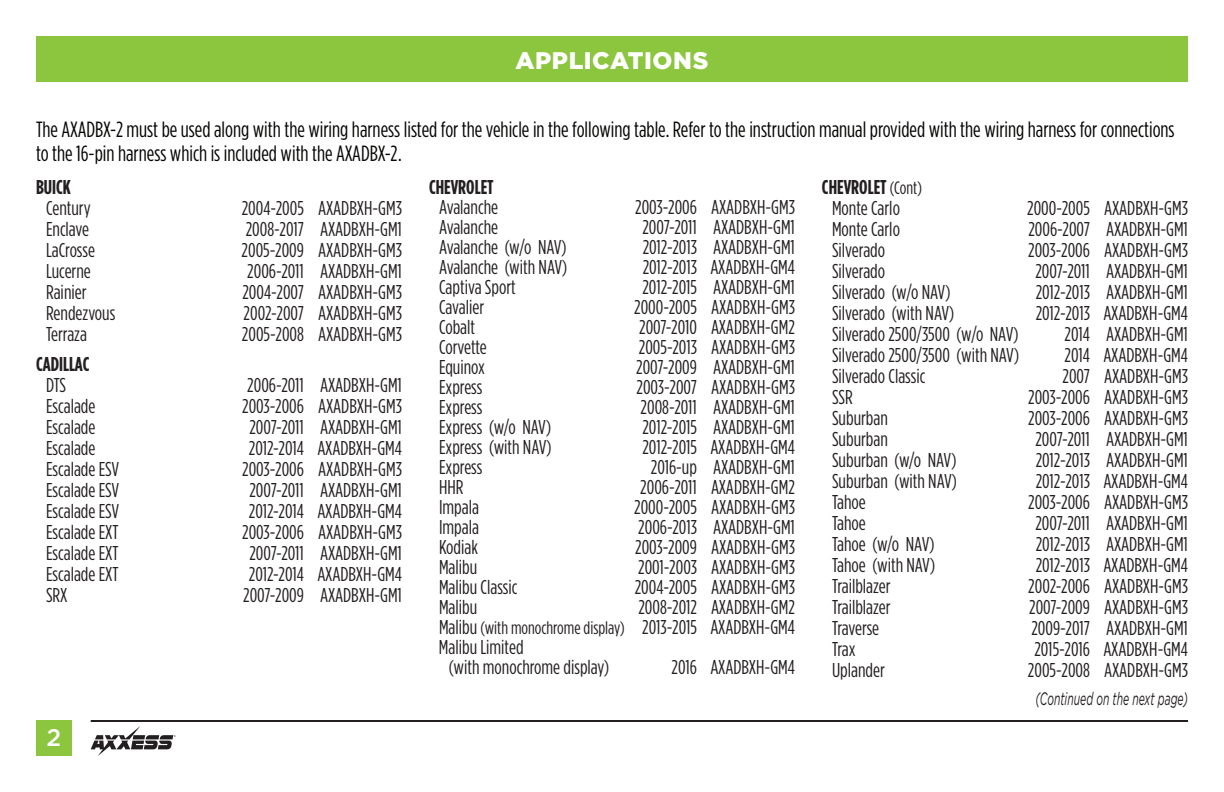
<style>
.page{position:relative;width:1224px;height:792px;background:#fff}
.page>*{position:absolute;margin:0;border:0;box-sizing:border-box;transform-origin:0 0}
.t1{font:900 24px "Gotham";letter-spacing:.025em;color:#fff}
.t2{font:500 24px "Gotham";color:#fff}
.t3{font:22px/24px "Gotham Condensed";color:#040503}
.t4{font:20px/21px "Gotham Condensed";color:#231f20;text-align:center}
.t5{font:700 20px "Gotham Condensed";color:#231f20}
.t6{font:italic 18px "Gotham";color:#231f20;scale:.58 1}
.s1{font-size:18px}
.s2{font-weight:700}
</style>
<div class="page">
<div style="left:36px;top:36px;width:1152px;height:45px;background:#8bc63e"></div>
<div style="left:36px;top:720px;width:36px;height:36px;background:#8bc63e"></div>
<hr style="left:91px;top:720px;width:1097px;height:2px;background:#231f20">
<svg style="left:91px;top:726px;width:85px;height:30px"></svg>
<p class="t1" style="left:515px;top:46px;width:195px">APPLICATIONS</p>
<p class="t3" style="left:36px;top:117px;width:1140px">The AXADBX-2 must be used along with the wiring harness listed for the vehicle in the following table. Refer to the instruction manual provided with the wiring harness for connections to the 16-pin harness which is included with the AXADBX-2.</p>
<p class="t5" style="left:36px;top:176px;width:36px">BUICK</p>
<p class="t4" style="left:46px;top:197px;width:46px">Century</p>
<p class="t4" style="left:242px;top:197px;width:162px">2004-2005 AXADBXH-GM3</p>
<p class="t4" style="left:46px;top:218px;width:45px">Enclave</p>
<p class="t4" style="left:246px;top:218px;width:158px">2008-2017 AXADBXH-GM1</p>
<p class="t4" style="left:46px;top:239px;width:51px">LaCrosse</p>
<p class="t4" style="left:242px;top:239px;width:162px">2005-2009 AXADBXH-GM3</p>
<p class="t4" style="left:46px;top:260px;width:46px">Lucerne</p>
<p class="t4" style="left:247px;top:260px;width:156px">2006-2011 AXADBXH-GM1</p>
<p class="t4" style="left:46px;top:281px;width:42px">Rainier</p>
<p class="t4" style="left:242px;top:281px;width:161px">2004-2007 AXADBXH-GM3</p>
<p class="t4" style="left:46px;top:302px;width:71px">Rendezvous</p>
<p class="t4" style="left:244px;top:302px;width:160px">2002-2007 AXADBXH-GM3</p>
<p class="t4" style="left:46px;top:323px;width:42px">Terraza</p>
<p class="t4" style="left:242px;top:323px;width:162px">2005-2008 AXADBXH-GM3</p>
<p class="t5" style="left:36px;top:353px;width:55px">CADILLAC</p>
<p class="t4" style="left:46px;top:374px;width:22px">DTS</p>
<p class="t4" style="left:247px;top:374px;width:156px">2006-2011 AXADBXH-GM1</p>
<p class="t4" style="left:46px;top:395px;width:51px">Escalade</p>
<p class="t4" style="left:242px;top:395px;width:161px">2003-2006 AXADBXH-GM3</p>
<p class="t4" style="left:46px;top:416px;width:51px">Escalade</p>
<p class="t4" style="left:249px;top:416px;width:154px">2007-2011 AXADBXH-GM1</p>
<p class="t4" style="left:46px;top:437px;width:51px">Escalade</p>
<p class="t4" style="left:249px;top:437px;width:155px">2012-2014 AXADBXH-GM4</p>
<p class="t4" style="left:46px;top:458px;width:75px">Escalade ESV</p>
<p class="t4" style="left:242px;top:458px;width:161px">2003-2006 AXADBXH-GM3</p>
<p class="t4" style="left:46px;top:479px;width:75px">Escalade ESV</p>
<p class="t4" style="left:249px;top:479px;width:154px">2007-2011 AXADBXH-GM1</p>
<p class="t4" style="left:46px;top:500px;width:75px">Escalade ESV</p>
<p class="t4" style="left:249px;top:500px;width:155px">2012-2014 AXADBXH-GM4</p>
<p class="t4" style="left:46px;top:521px;width:74px">Escalade EXT</p>
<p class="t4" style="left:242px;top:521px;width:161px">2003-2006 AXADBXH-GM3</p>
<p class="t4" style="left:46px;top:542px;width:74px">Escalade EXT</p>
<p class="t4" style="left:249px;top:542px;width:154px">2007-2011 AXADBXH-GM1</p>
<p class="t4" style="left:46px;top:563px;width:74px">Escalade EXT</p>
<p class="t4" style="left:249px;top:563px;width:155px">2012-2014 AXADBXH-GM4</p>
<p class="t4" style="left:46px;top:584px;width:23px">SRX</p>
<p class="t4" style="left:243px;top:584px;width:160px">2007-2009 AXADBXH-GM1</p>
<p class="t2" style="left:47px;top:724px;width:16px">2</p>
<p class="t5" style="left:429px;top:176px;width:66px">CHEVROLET</p>
<p class="t4" style="left:439px;top:196px;width:61px">Avalanche</p>
<p class="t4" style="left:635px;top:196px;width:161px">2003-2006 AXADBXH-GM3</p>
<p class="t4" style="left:439px;top:216px;width:61px">Avalanche</p>
<p class="t4" style="left:642px;top:216px;width:154px">2007-2011 AXADBXH-GM1</p>
<p class="t4" style="left:439px;top:236px;width:129px">Avalanche (w/o NAV)</p>
<p class="t4" style="left:643px;top:236px;width:154px">2012-2013 AXADBXH-GM1</p>
<p class="t4" style="left:439px;top:256px;width:130px">Avalanche (with NAV)</p>
<p class="t4" style="left:643px;top:256px;width:154px">2012-2013 AXADBXH-GM4</p>
<p class="t4" style="left:439px;top:276px;width:78px">Captiva Sport</p>
<p class="t4" style="left:642px;top:276px;width:154px">2012-2015 AXADBXH-GM1</p>
<p class="t4" style="left:439px;top:296px;width:47px">Cavalier</p>
<p class="t4" style="left:634px;top:296px;width:162px">2000-2005 AXADBXH-GM3</p>
<p class="t4" style="left:439px;top:316px;width:38px">Cobalt</p>
<p class="t4" style="left:639px;top:316px;width:157px">2007-2010 AXADBXH-GM2</p>
<p class="t4" style="left:439px;top:336px;width:49px">Corvette</p>
<p class="t4" style="left:639px;top:336px;width:158px">2005-2013 AXADBXH-GM3</p>
<p class="t4" style="left:439px;top:356px;width:48px">Equinox</p>
<p class="t4" style="left:636px;top:356px;width:160px">2007-2009 AXADBXH-GM1</p>
<p class="t4" style="left:439px;top:376px;width:45px">Express</p>
<p class="t4" style="left:636px;top:376px;width:160px">2003-2007 AXADBXH-GM3</p>
<p class="t4" style="left:439px;top:396px;width:45px">Express</p>
<p class="t4" style="left:641px;top:396px;width:156px">2008-2011 AXADBXH-GM1</p>
<p class="t4" style="left:439px;top:416px;width:114px">Express (w/o NAV)</p>
<p class="t4" style="left:642px;top:416px;width:154px">2012-2015 AXADBXH-GM1</p>
<p class="t4" style="left:439px;top:436px;width:114px">Express (with NAV)</p>
<p class="t4" style="left:642px;top:436px;width:154px">2012-2015 AXADBXH-GM4</p>
<p class="t4" style="left:439px;top:456px;width:45px">Express</p>
<p class="t4" style="left:651px;top:456px;width:146px">2016-up AXADBXH-GM1</p>
<p class="t4" style="left:439px;top:476px;width:26px">HHR</p>
<p class="t4" style="left:640px;top:476px;width:156px">2006-2011 AXADBXH-GM2</p>
<p class="t4" style="left:439px;top:496px;width:41px">Impala</p>
<p class="t4" style="left:634px;top:496px;width:162px">2000-2005 AXADBXH-GM3</p>
<p class="t4" style="left:439px;top:516px;width:41px">Impala</p>
<p class="t4" style="left:638px;top:516px;width:158px">2006-2013 AXADBXH-GM1</p>
<p class="t4" style="left:439px;top:536px;width:41px">Kodiak</p>
<p class="t4" style="left:635px;top:536px;width:161px">2003-2009 AXADBXH-GM3</p>
<p class="t4" style="left:439px;top:556px;width:40px">Malibu</p>
<p class="t4" style="left:638px;top:556px;width:158px">2001-2003 AXADBXH-GM3</p>
<p class="t4" style="left:439px;top:576px;width:80px">Malibu Classic</p>
<p class="t4" style="left:635px;top:576px;width:162px">2004-2005 AXADBXH-GM3</p>
<p class="t4" style="left:439px;top:596px;width:40px">Malibu</p>
<p class="t4" style="left:638px;top:596px;width:158px">2008-2012 AXADBXH-GM2</p>
<p class="t4" style="left:439px;top:616px;width:358px">Malibu <span class="s1">(with monochrome display)</span> 2013-2015 AXADBXH-GM4</p>
<p class="t4" style="left:439px;top:636px;width:86px">Malibu Limited</p>
<p class="t4" style="left:449px;top:656px;width:162px">(with monochrome display)</p>
<p class="t4" style="left:672px;top:656px;width:125px">2016 AXADBXH-GM4</p>
<p class="t4" style="left:822px;top:176px;width:101px"><span class="s2">CHEVROLET</span> <span class="s1">(Cont)<br></span>Monte Carlo</p>
<p class="t4" style="left:1027px;top:197px;width:162px">2000-2005 AXADBXH-GM3</p>
<p class="t4" style="left:832px;top:218px;width:69px">Monte Carlo</p>
<p class="t4" style="left:1028px;top:218px;width:161px">2006-2007 AXADBXH-GM1</p>
<p class="t4" style="left:832px;top:239px;width:55px">Silverado</p>
<p class="t4" style="left:1028px;top:239px;width:161px">2003-2006 AXADBXH-GM3</p>
<p class="t4" style="left:832px;top:260px;width:55px">Silverado</p>
<p class="t4" style="left:1035px;top:260px;width:154px">2007-2011 AXADBXH-GM1</p>
<p class="t4" style="left:832px;top:281px;width:120px">Silverado (w/o NAV)</p>
<p class="t4" style="left:1036px;top:281px;width:154px">2012-2013 AXADBXH-GM1</p>
<p class="t4" style="left:832px;top:302px;width:124px">Silverado (with NAV)</p>
<p class="t4" style="left:1036px;top:302px;width:154px">2012-2013 AXADBXH-GM4</p>
<p class="t4" style="left:832px;top:323px;width:188px">Silverado 2500/3500 (w/o NAV)</p>
<p class="t4" style="left:1065px;top:323px;width:125px">2014 AXADBXH-GM1</p>
<p class="t4" style="left:832px;top:344px;width:189px">Silverado 2500/3500 (with NAV)</p>
<p class="t4" style="left:1065px;top:344px;width:125px">2014 AXADBXH-GM4</p>
<p class="t4" style="left:832px;top:365px;width:95px">Silverado Classic</p>
<p class="t4" style="left:1063px;top:365px;width:127px">2007 AXADBXH-GM3</p>
<p class="t4" style="left:832px;top:386px;width:22px">SSR</p>
<p class="t4" style="left:1028px;top:386px;width:161px">2003-2006 AXADBXH-GM3</p>
<p class="t4" style="left:832px;top:407px;width:57px">Suburban</p>
<p class="t4" style="left:1028px;top:407px;width:161px">2003-2006 AXADBXH-GM3</p>
<p class="t4" style="left:832px;top:428px;width:57px">Suburban</p>
<p class="t4" style="left:1035px;top:428px;width:154px">2007-2011 AXADBXH-GM1</p>
<p class="t4" style="left:832px;top:449px;width:126px">Suburban (w/o NAV)</p>
<p class="t4" style="left:1036px;top:449px;width:154px">2012-2013 AXADBXH-GM1</p>
<p class="t4" style="left:832px;top:470px;width:126px">Suburban (with NAV)</p>
<p class="t4" style="left:1036px;top:470px;width:154px">2012-2013 AXADBXH-GM4</p>
<p class="t4" style="left:832px;top:491px;width:35px">Tahoe</p>
<p class="t4" style="left:1028px;top:491px;width:161px">2003-2006 AXADBXH-GM3</p>
<p class="t4" style="left:832px;top:512px;width:35px">Tahoe</p>
<p class="t4" style="left:1035px;top:512px;width:154px">2007-2011 AXADBXH-GM1</p>
<p class="t4" style="left:832px;top:533px;width:104px">Tahoe (w/o NAV)</p>
<p class="t4" style="left:1036px;top:533px;width:154px">2012-2013 AXADBXH-GM1</p>
<p class="t4" style="left:832px;top:554px;width:105px">Tahoe (with NAV)</p>
<p class="t4" style="left:1036px;top:554px;width:154px">2012-2013 AXADBXH-GM4</p>
<p class="t4" style="left:832px;top:575px;width:60px">Trailblazer</p>
<p class="t4" style="left:1028px;top:575px;width:161px">2002-2006 AXADBXH-GM3</p>
<p class="t4" style="left:832px;top:596px;width:60px">Trailblazer</p>
<p class="t4" style="left:1029px;top:596px;width:160px">2007-2009 AXADBXH-GM3</p>
<p class="t4" style="left:832px;top:617px;width:49px">Traverse</p>
<p class="t4" style="left:1031px;top:617px;width:158px">2009-2017 AXADBXH-GM1</p>
<p class="t4" style="left:832px;top:638px;width:25px">Trax</p>
<p class="t4" style="left:1034px;top:638px;width:155px">2015-2016 AXADBXH-GM4</p>
<p class="t4" style="left:832px;top:659px;width:54px">Uplander</p>
<p class="t4" style="left:1028px;top:659px;width:162px">2005-2008 AXADBXH-GM3</p>
<p class="t6" style="left:1035px;top:689px;width:265px">(Continued on the next page)</p>
</div>
